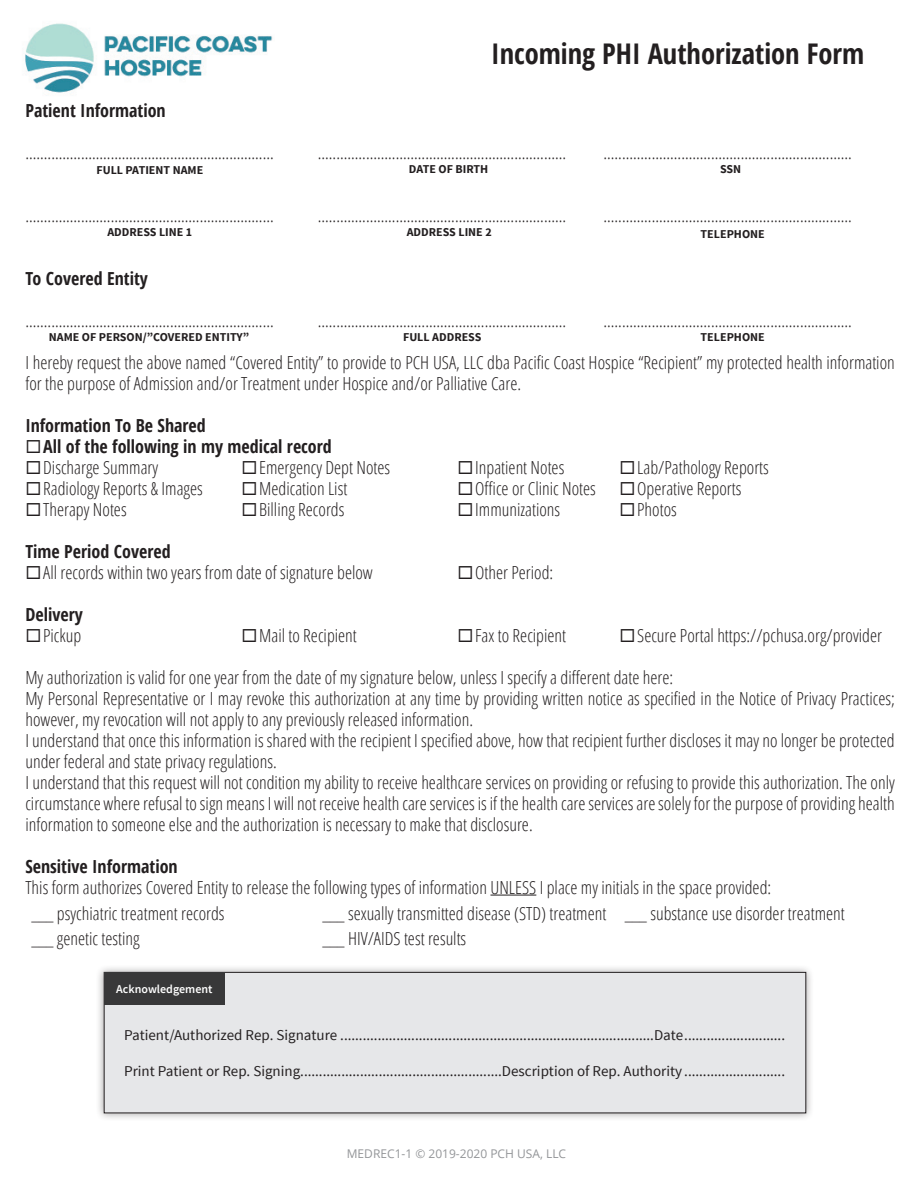
<style>
.page{position:relative;width:918px;height:1188px;background:#fff}
.page>*{position:absolute;margin:0;border:0;box-sizing:border-box;transform-origin:0 0}
.t1{font:700 28.5px "Open Sans Condensed";color:#231f20}
.t2{font:300 18px/21px "Open Sans Condensed";color:#231f20}
.t3{font:700 18px/21px "Open Sans Condensed";color:#231f20}
.t4{font:15px "Source Sans Pro";color:#231f20}
.t5{font:700 12px "Source Sans Pro";color:#231f20}
.t6{font:12px "Open Sans";color:#939598}
.t7{font:600 12px "Source Sans Pro";color:#fff}
</style>
<div class="page">
<img style="left:25px;top:23px;width:248px;height:70px">
<div style="left:96px;top:964px;width:718px;height:157px;background:#231f20;opacity:.4"></div>
<div style="left:104px;top:972px;width:702px;height:141px;background:#e6e7e9"></div>
<div style="left:104px;top:972px;width:702px;height:141px;border:1px solid #231f20"></div>
<div style="left:104px;top:972px;width:121px;height:33px;background:#383839"></div>
<hr style="left:490px;top:895px;width:46px;height:1px;background:#231f20">
<p class="t3" style="left:25px;top:99px;width:142px">Patient Information</p>
<h1 class="t1" style="left:491px;top:34px;width:375px">Incoming PHI Authorization Form</h1>
<p class="t2" style="left:25px;top:141px;width:250px">...................................................................</p>
<p class="t2" style="left:318px;top:141px;width:250px">...................................................................</p>
<p class="t2" style="left:603px;top:141px;width:250px">...................................................................</p>
<p class="t5" style="left:96px;top:162px;width:108px">FULL PATIENT NAME</p>
<p class="t5" style="left:409px;top:161px;width:81px">DATE OF BIRTH</p>
<p class="t5" style="left:720px;top:161px;width:23px">SSN</p>
<p class="t2" style="left:25px;top:204px;width:250px">...................................................................</p>
<p class="t2" style="left:318px;top:204px;width:250px">...................................................................</p>
<p class="t2" style="left:603px;top:204px;width:250px">...................................................................</p>
<p class="t5" style="left:107px;top:224px;width:86px">ADDRESS LINE 1</p>
<p class="t5" style="left:407px;top:225px;width:86px">ADDRESS LINE 2</p>
<p class="t5" style="left:701px;top:226px;width:66px">TELEPHONE</p>
<p class="t3" style="left:25px;top:267px;width:124px">To Covered Entity</p>
<p class="t2" style="left:25px;top:309px;width:250px">...................................................................</p>
<p class="t2" style="left:318px;top:309px;width:250px">...................................................................</p>
<p class="t2" style="left:603px;top:309px;width:250px">...................................................................</p>
<p class="t2" style="left:25px;top:351px;width:871px">I hereby request the above named “Covered Entity” to provide to PCH USA, LLC dba Pacific Coast Hospice “Recipient” my protected health information for the purpose of Admission and/or Treatment under Hospice and/or Palliative Care.</p>
<p class="t3" style="left:43px;top:414px;width:290px;text-indent:-18px">Information To Be Shared<br>All of the following in my medical record</p>
<p class="t2" style="left:43px;top:456px;width:117px">Discharge Summary</p>
<p class="t2" style="left:259px;top:456px;width:132px">Emergency Dept Notes</p>
<p class="t2" style="left:475px;top:456px;width:91px">Inpatient Notes</p>
<p class="t2" style="left:637px;top:456px;width:133px">Lab/Pathology Reports</p>
<p class="t2" style="left:43px;top:477px;width:161px">Radiology Reports &amp; Images</p>
<p class="t2" style="left:259px;top:477px;width:90px">Medication List</p>
<p class="t2" style="left:475px;top:477px;width:122px">Office or Clinic Notes</p>
<p class="t2" style="left:637px;top:477px;width:106px">Operative Reports</p>
<p class="t2" style="left:43px;top:498px;width:85px">Therapy Notes</p>
<p class="t2" style="left:259px;top:498px;width:87px">Billing Records</p>
<p class="t2" style="left:475px;top:498px;width:87px">Immunizations</p>
<p class="t2" style="left:637px;top:498px;width:41px">Photos</p>
<p class="t3" style="left:25px;top:540px;width:147px">Time Period Covered</p>
<p class="t2" style="left:43px;top:561px;width:331px">All records within two years from date of signature below</p>
<p class="t2" style="left:475px;top:561px;width:80px">Other Period:</p>
<p class="t3" style="left:25px;top:603px;width:59px">Delivery</p>
<p class="t2" style="left:43px;top:624px;width:40px">Pickup</p>
<p class="t2" style="left:259px;top:624px;width:99px">Mail to Recipient</p>
<p class="t2" style="left:475px;top:624px;width:92px">Fax to Recipient</p>
<p class="t2" style="left:637px;top:624px;width:246px">Secure Portal https://pchusa.org/provider</p>
<p class="t2" style="left:25px;top:666px;width:871px">My authorization is valid for one year from the date of my signature below, unless I specify a different date here:<br>My Personal Representative or I may revoke this authorization at any time by providing written notice as specified in the Notice of Privacy Practices; however, my revocation will not apply to any previously released information.<br>I understand that once this information is shared with the recipient I specified above, how that recipient further discloses it may no longer be protected under federal and state privacy regulations.<br>I understand that this request will not condition my ability to receive healthcare services on providing or refusing to provide this authorization. The only circumstance where refusal to sign means I will not receive health care services is if the health care services are solely for the purpose of providing health information to someone else and the authorization is necessary to make that disclosure.</p>
<p class="t3" style="left:25px;top:855px;width:154px">Sensitive Information</p>
<p class="t2" style="left:31px;top:874px;width:741px;line-height:25.8px;text-indent:-6px">This form authorizes Covered Entity to release the following types of information UNLESS I place my initials in the space provided: ___ psychiatric treatment records</p>
<p class="t5" style="left:49px;top:329px;width:202px">NAME OF PERSON/”COVERED ENTITY”</p>
<p class="t5" style="left:403px;top:329px;width:80px">FULL ADDRESS</p>
<p class="t5" style="left:701px;top:329px;width:66px">TELEPHONE</p>
<p class="t2" style="left:322px;top:902px;width:524px">___ sexually transmitted disease (STD) treatment ___ substance use disorder treatment</p>
<p class="t2" style="left:31px;top:928px;width:110px">___ genetic testing</p>
<p class="t2" style="left:322px;top:928px;width:145px">___ HIV/AIDS test results</p>
<p class="t7" style="left:116px;top:981px;width:98px">Acknowledgement</p>
<p class="t4" style="left:124px;top:1025px;width:663px">Patient/Authorized Rep. Signature ....................................................................................Date...........................</p>
<p class="t4" style="left:124px;top:1061px;width:663px">Print Patient or Rep. Signing......................................................Description of Rep. Authority ...........................</p>
<p class="t6" style="left:347px;top:1145px;width:221px">MEDREC1-1 © 2019-2020 PCH USA, LLC</p>
</div>
